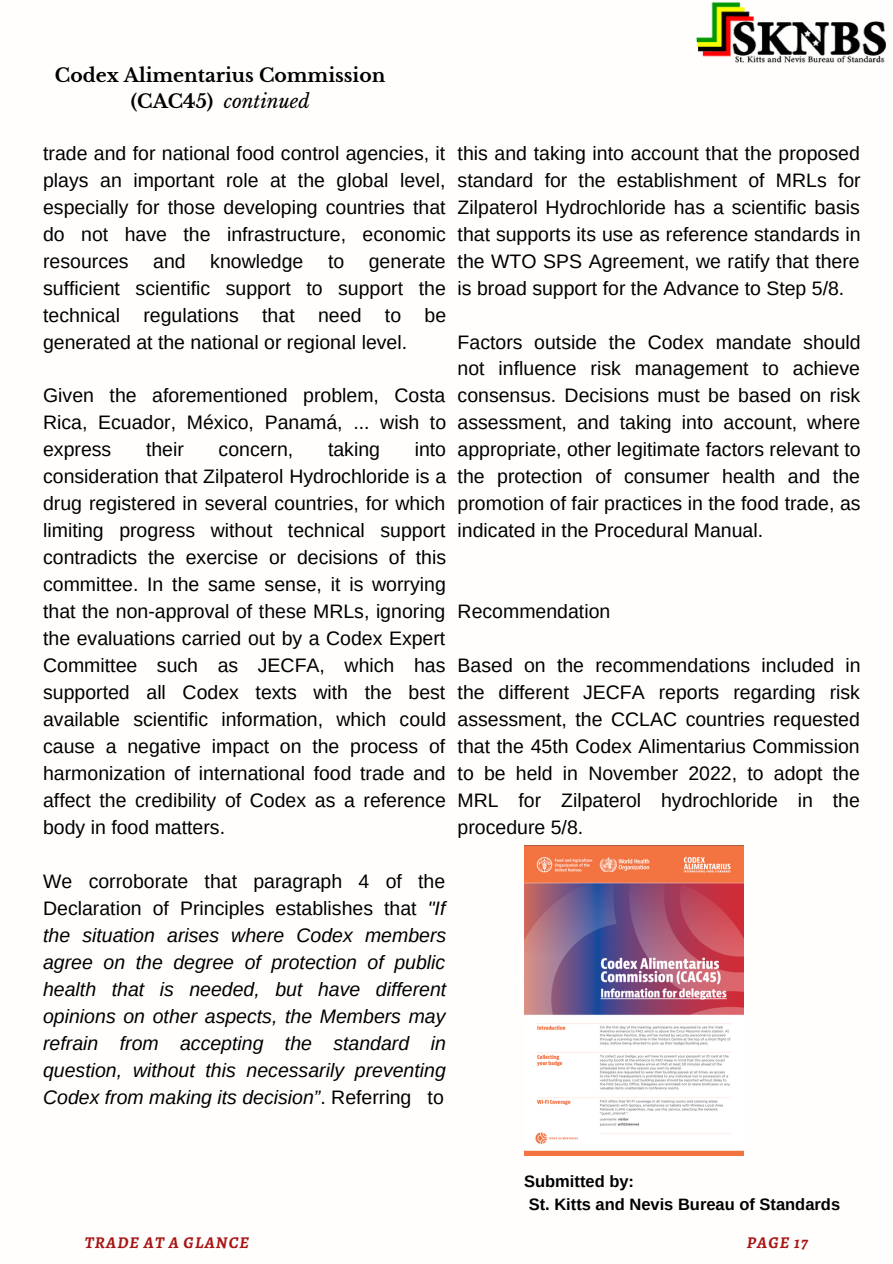
<style>
.page{position:relative;width:893px;height:1264px;background:#fff}
.page>*{position:absolute;margin:0;border:0;box-sizing:border-box;transform-origin:0 0}
.t1{font:19.5px/27px "Arimo";color:#000;text-align:justify}
.t2{font:italic 19.5px/27px "Arimo";color:#000;text-align:justify}
.t3{font:700 18.75px/25.8px "Libre Baskerville";color:#000;text-align:center}
.t4{font:700 16.5px/22.5px "Arimo";color:#000}
.t5{font:italic 700 16.5px "Alegreya";letter-spacing:.07em;color:#a81515}
.s1{font-weight:400;font-style:italic}
.s2{font-style:normal}
</style>
<div class="page">
<img style="left:696px;top:2px;width:190px;height:61px">
<img style="left:524px;top:845px;width:219px;height:310px">
<p class="t3" style="left:55px;top:63px;width:332px">Codex Alimentarius Commission (CAC45) <span class="s1">continued</span></p>
<p class="t1" style="left:43px;top:139px;width:404px">trade and for national food control agencies, it plays an important role at the global level, especially for those developing countries that do not have the infrastructure, economic resources</p>
<p class="t1" style="left:153px;top:247px;width:34px">and</p>
<p class="t1" style="left:210px;top:247px;width:95px">knowledge</p>
<p class="t1" style="left:328px;top:247px;width:18px">to</p>
<p class="t1" style="left:43px;top:247px;width:404px;text-indent:325px">generate sufficient scientific support to support the technical regulations that need to be generated at the national or regional level.</p>
<p class="t1" style="left:43px;top:382px;width:404px">Given the aforementioned problem, Costa Rica, Ecuador, México, Panamá, ... wish to express</p>
<p class="t1" style="left:43px;top:436px;width:404px;text-indent:371px">into consideration that Zilpaterol Hydrochloride is a drug registered in several countries, for which limiting progress without technical support contradicts the exercise or decisions of this committee. In the same sense, it is worrying that the non-approval of these MRLs, ignoring the evaluations carried out by a Codex Expert Committee such as JECFA, which has supported all Codex texts with the best available scientific information, which could cause a negative impact on the process of harmonization of international food trade and affect the credibility of Codex as a reference body in food matters.</p>
<p class="t2" style="left:43px;top:868px;width:404px"><span class="s2">We corroborate that paragraph 4 of the Declaration of Principles establishes that</span> "If the situation arises where Codex members agree on the degree of protection of public health that is needed, but have different opinions on other aspects, the Members may refrain from accepting the standard in question, without this necessarily preventing Codex from making its decision”<span class="s2">. Referring to</span></p>
<p class="t1" style="left:146px;top:436px;width:39px">their</p>
<p class="t1" style="left:218px;top:436px;width:76px">concern,</p>
<p class="t1" style="left:328px;top:436px;width:53px">taking</p>
<p class="t1" style="left:457px;top:139px;width:404px">this and taking into account that the proposed standard for the establishment of MRLs for Zilpaterol Hydrochloride has a scientific basis that supports its use as reference standards in the WTO SPS Agreement, we ratify that there is broad support for the Advance to Step 5/8.</p>
<p class="t1" style="left:457px;top:328px;width:404px">Factors outside the Codex mandate should not influence risk management to achieve consensus. Decisions must be based on risk assessment, and taking into account, where appropriate, other legitimate factors relevant to the protection of consumer health and the promotion of fair practices in the food trade, as indicated in the Procedural Manual.</p>
<p class="t1" style="left:457px;top:598px;width:154px">Recommendation</p>
<p class="t1" style="left:457px;top:652px;width:404px">Based on the recommendations included in the different JECFA reports regarding risk assessment, the CCLAC countries requested that the 45th Codex Alimentarius Commission to be held in November 2022, to adopt the MRL for Zilpaterol hydrochloride in the procedure 5/8.</p>
<p class="t4" style="left:524px;top:1170px;width:317px">Submitted by:<br>St. Kitts and Nevis Bureau of Standards</p>
<p class="t5" style="left:85px;top:1231px;width:166px">TRADE AT A GLANCE</p>
<p class="t5" style="left:746px;top:1231px;width:63px">PAGE 17</p>
</div>
